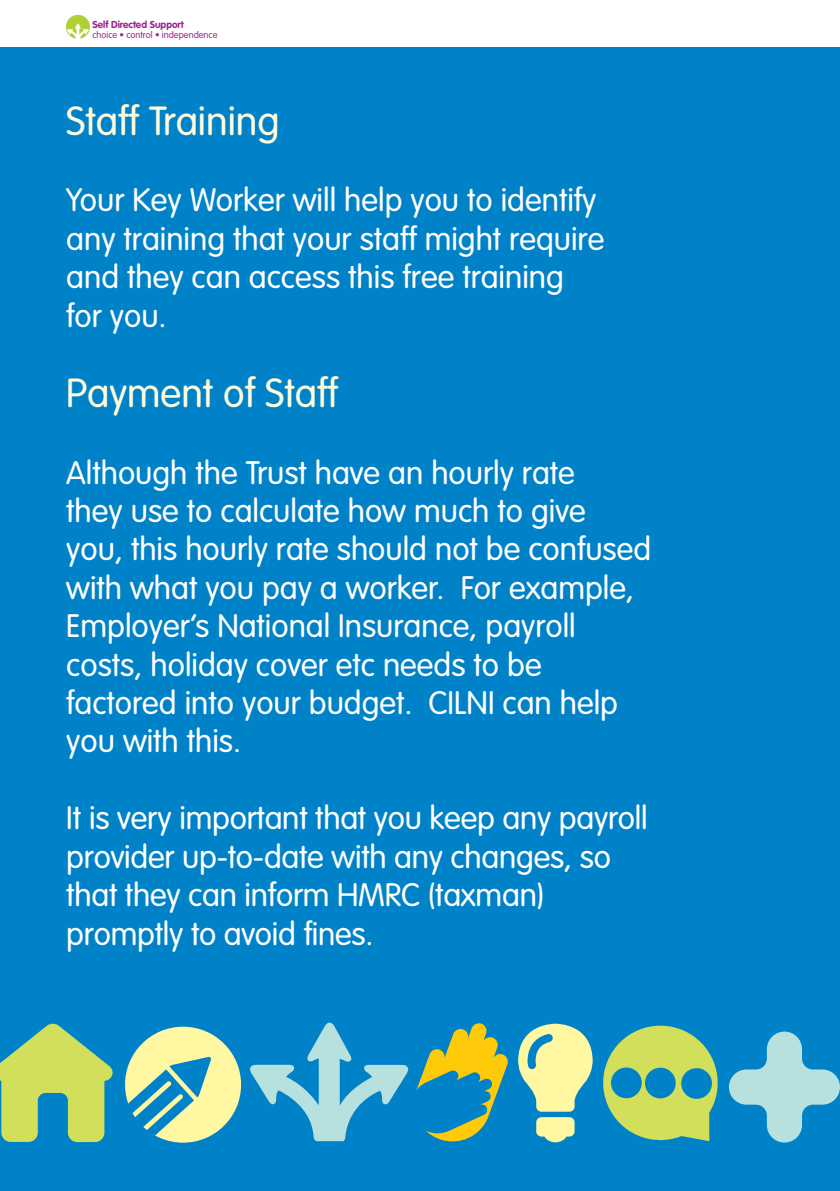
<style>
.page{position:relative;width:840px;height:1191px;background:#fff}
.page>*{position:absolute;margin:0;border:0;box-sizing:border-box;transform-origin:0 0}
.t1{font:300 40px "VAG Rounded";color:#fffcdd}
.t2{font:300 32px/38.4px "VAG Rounded";color:#fff}
.t3{font:700 10px "VAG Rounded";color:#9d248e}
.t4{font:300 9.2px "VAG Rounded";color:#9d248e}
</style>
<div class="page">
<div style="left:0;top:48px;width:839px;height:1143px;background:#0082c9"></div>
<div style="left:66px;top:15px;width:24px;height:24px;background:#b0d136;border-radius:50%"></div>
<svg style="left:67px;top:23px;width:22px;height:16px"></svg>
<svg style="left:728px;top:1031px;width:111px;height:111px"></svg>
<div style="left:125px;top:1026px;width:116px;height:116px;background:#fff7a2;border-radius:50%"></div>
<svg style="left:518px;top:1023px;width:200px;height:120px"></svg>
<svg style="left:250px;top:1022px;width:258px;height:120px"></svg>
<svg style="left:0;top:1023px;width:211px;height:120px"></svg>
<p class="t3" style="left:92px;top:19px;width:93px">Self Directed Support</p>
<p class="t4" style="left:92px;top:30px;width:126px">choice • control • independence</p>
<p class="t1" style="left:66px;top:98px;width:215px">Staff Training</p>
<p class="t2" style="left:66px;top:181px;width:539px">Your Key Worker will help you to identify any training that your staff might require and they can access this free training for you.</p>
<p class="t1" style="left:66px;top:370px;width:273px">Payment of Staff</p>
<p class="t2" style="left:66px;top:453px;width:586px">Although the Trust have an hourly rate<br>they use to calculate how much to give<br>you, this hourly rate should not be confused with what you pay a worker. For example, Employer’s National Insurance, payroll costs, holiday cover etc needs to be factored into your budget. CILNI can help you with this.</p>
<p class="t2" style="left:66px;top:799px;width:582px">It is very important that you keep any payroll provider up-to-date with any changes, so that they can inform HMRC (taxman) promptly to avoid fines.</p>
</div>
